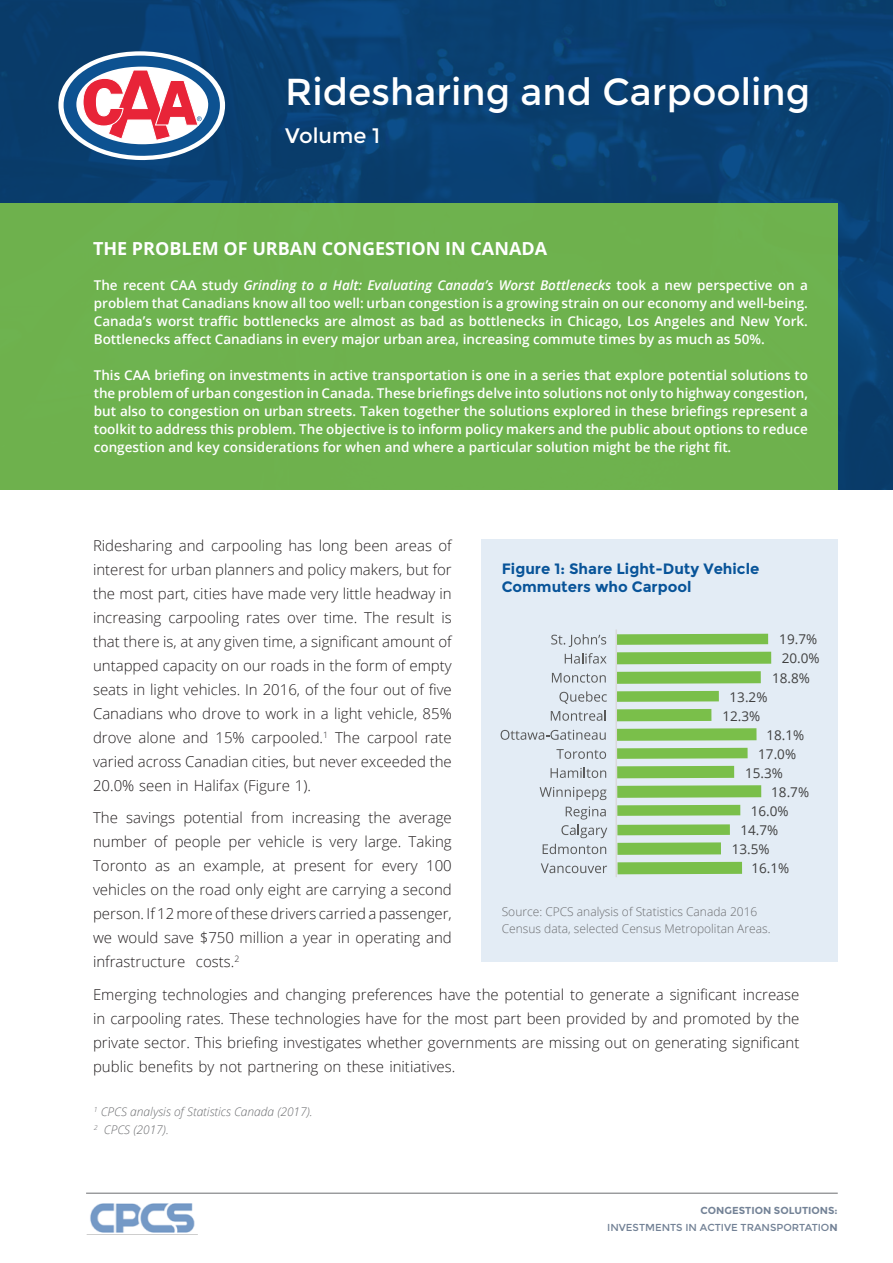
<style>
.page{position:relative;width:893px;height:1263px;background:#fff}
.page>*{position:absolute;margin:0;border:0;box-sizing:border-box;transform-origin:0 0}
.t1{font:37.5px "Montserrat";color:#fff}
.t2{font:21px "Montserrat";color:#fff}
.BODY{font:700 18px "Open Sans";color:#fff}
.BODY-2{font:300 15px/24px "Open Sans";color:#231f20;text-align:justify}
.FIGURE_CHART_TITLE{font:700 15px/18px "Montserrat";color:#085499}
.t3{font:600 13.5px/18px "Open Sans";color:#fff;text-align:justify}
.t4{font:13.5px "Open Sans";color:#404040}
.TABLE_BODY{font:300 12px/16.5px "Open Sans";color:#6c6d70}
.t5{font:italic 300 12px "Open Sans";color:#6c6d70}
.t6{font:10.2px/16.5px "Montserrat";color:#738296;text-align:right}
.s1{font-style:italic}
.s2{font-weight:700}
</style>
<div class="page">
<svg style="left:0;top:0;width:893px;height:490px;background:#094071"></svg>
<svg style="left:58px;top:51px;width:167px;height:110px"></svg>
<div style="left:0;top:204px;width:838px;height:286px;background:#6eb24e"></div>
<div style="left:482px;top:539px;width:356px;height:423px;background:#e3ecf5"></div>
<svg style="left:617px;top:634px;width:154px;height:240px"></svg>
<svg style="left:551px;top:634px;width:55px;height:13px"></svg>
<svg style="left:565px;top:653px;width:42px;height:11px"></svg>
<svg style="left:552px;top:673px;width:54px;height:10px"></svg>
<svg style="left:559px;top:691px;width:48px;height:13px"></svg>
<svg style="left:551px;top:710px;width:55px;height:11px"></svg>
<svg style="left:501px;top:730px;width:105px;height:10px"></svg>
<svg style="left:556px;top:749px;width:50px;height:10px"></svg>
<svg style="left:551px;top:767px;width:55px;height:11px"></svg>
<svg style="left:540px;top:787px;width:66px;height:13px"></svg>
<svg style="left:566px;top:806px;width:40px;height:13px"></svg>
<svg style="left:561px;top:825px;width:46px;height:13px"></svg>
<svg style="left:543px;top:844px;width:63px;height:10px"></svg>
<svg style="left:541px;top:863px;width:66px;height:10px"></svg>
<hr style="left:615px;top:629px;width:2px;height:248px;background:#d9d9d9">
<img style="left:90px;top:1203px;width:105px;height:30px">
<hr style="left:86px;top:1193px;width:752px;height:1px;background:#6c6d70">
<p class="t1" style="left:285px;top:70px;width:526px">Ridesharing and Carpooling</p>
<p class="t2" style="left:285px;top:123px;width:96px">Volume 1</p>
<p class="BODY" style="left:93px;top:236px;width:456px">THE PROBLEM OF URBAN CONGESTION IN CANADA</p>
<p class="t3" style="left:94px;top:276px;width:716px">The recent CAA study <span class="s1">Grinding to a Halt: Evaluating Canada’s Worst Bottlenecks</span> took a new perspective on a problem that Canadians know all too well: urban congestion is a growing strain on our economy and well-being.<br>Canada’s worst traffic bottlenecks are almost as bad as bottlenecks in Chicago, Los Angeles and New York.<br>Bottlenecks affect Canadians in every major urban area, increasing commute times by as much as 50%.</p>
<p class="t3" style="left:94px;top:366px;width:716px">This CAA briefing on investments in active transportation is one in a series that explore potential solutions to the problem of urban congestion in Canada. These briefings delve into solutions not only to highway congestion, but also to congestion on urban streets. Taken together the solutions explored in these briefings represent a toolkit to address this problem. The objective is to inform policy makers and the public about options to reduce congestion and key considerations for when and where a particular solution might be the right fit.</p>
<p class="BODY-2" style="left:93px;top:533px;width:360px">Ridesharing and carpooling has long been areas of interest for urban planners and policy makers, but for the most part, cities have made very little headway in increasing carpooling rates over time. The result is that there is, at any given time, a significant amount of untapped capacity on our roads in the form of empty seats in light vehicles. In 2016, of the four out of five Canadians who drove to work in a light vehicle, 85% drove alone and 15% carpooled.<sup>1</sup> The carpool rate varied across Canadian cities, but never exceeded the 20.0% seen in Halifax (Figure 1).</p>
<p class="BODY-2" style="left:93px;top:805px;width:360px">The savings potential from increasing the average number of people per vehicle is very large. Taking Toronto as an example, at present for every 100 vehicles on the road only eight are carrying a second person. If 12 more of these drivers carried a passenger, we would save $750 million a year in operating and infrastructure costs.<sup>2</sup></p>
<p class="BODY-2" style="left:93px;top:982px;width:708px">Emerging technologies and changing preferences have the potential to generate a significant increase in carpooling rates. These technologies have for the most part been provided by and promoted by the private sector. This briefing investigates whether governments are missing out on generating significant public benefits by not partnering on these initiatives.</p>
<p class="FIGURE_CHART_TITLE" style="left:502px;top:560px;width:259px">Figure 1: Share Light-Duty Vehicle<br>Commuters who Carpool</p>
<p class="t4" style="left:779px;top:630px;width:39px">19.7%</p>
<p class="t4" style="left:782px;top:649px;width:39px">20.0%</p>
<p class="t4" style="left:772px;top:668px;width:39px">18.8%</p>
<p class="t4" style="left:730px;top:687px;width:39px">13.2%</p>
<p class="t4" style="left:722px;top:706px;width:39px">12.3%</p>
<p class="t4" style="left:766px;top:725px;width:39px">18.1%</p>
<p class="t4" style="left:758px;top:744px;width:39px">17.0%</p>
<p class="t4" style="left:745px;top:764px;width:39px">15.3%</p>
<p class="t4" style="left:771px;top:783px;width:39px">18.7%</p>
<p class="t4" style="left:751px;top:802px;width:39px">16.0%</p>
<p class="t4" style="left:740px;top:821px;width:39px">14.7%</p>
<p class="t4" style="left:732px;top:840px;width:39px">13.5%</p>
<p class="t4" style="left:751px;top:859px;width:39px">16.1%</p>
<p class="TABLE_BODY" style="left:502px;top:903px;width:270px">Source: CPCS analysis of Statistics Canada 2016<br>Census data, selected Census Metropolitan Areas.</p>
<p class="t5" style="left:94px;top:1103px;width:221px"><sup>1</sup> CPCS analysis of Statistics Canada (2017).</p>
<p class="t5" style="left:94px;top:1121px;width:77px"><sup>2</sup> CPCS (2017).</p>
<p class="t6" style="left:607px;top:1202px;width:232px"><span class="s2">CONGESTION SOLUTIONS:<br></span>INVESTMENTS IN ACTIVE TRANSPORTATIO<span class="s2">N</span></p>
</div>
